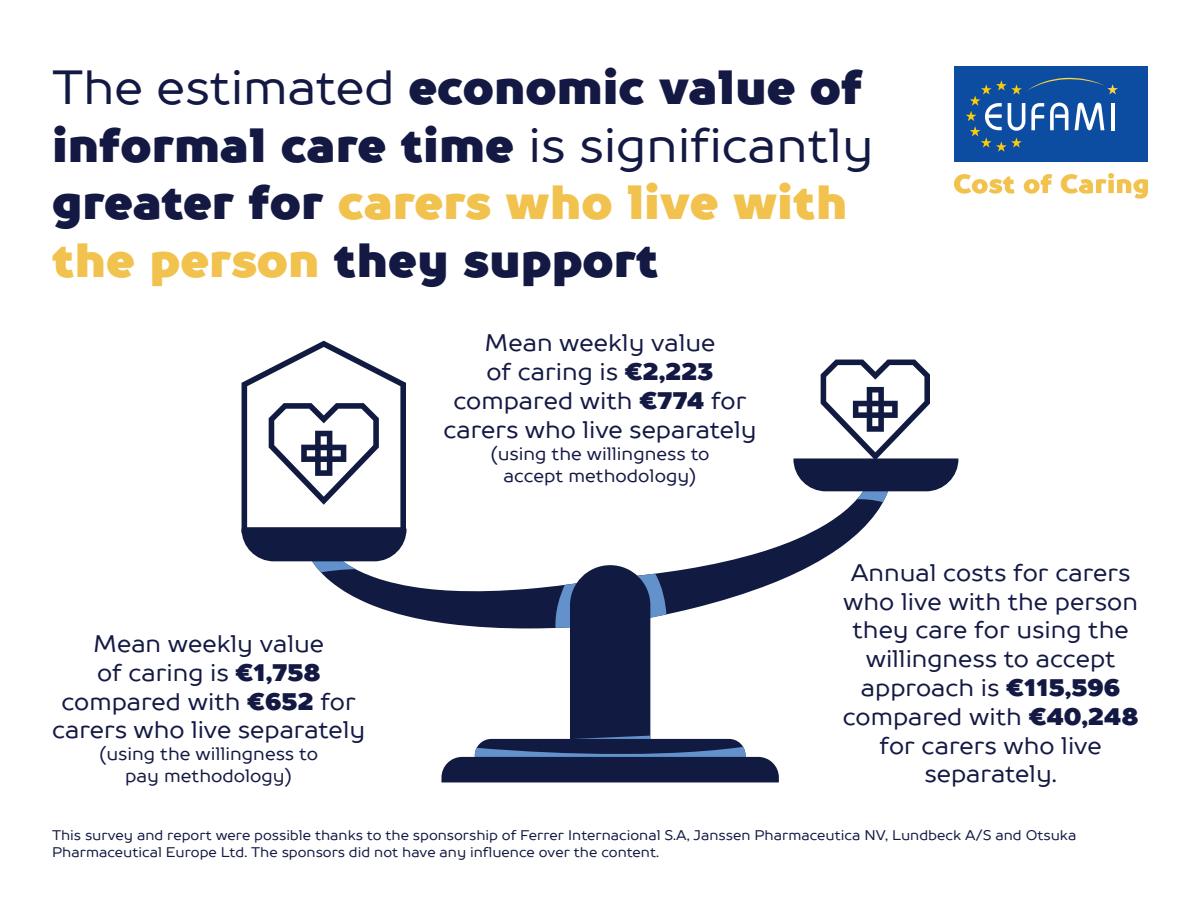
<style>
.page{position:relative;width:1200px;height:900px;background:#fff}
.page>*{position:absolute;margin:0;border:0;box-sizing:border-box;transform-origin:0 0}
.t1{font:900 48px/57.6px "TT Prosto Sans";color:#131943}
.t2{font:24px/28.8px "TT Prosto Sans";color:#131943;text-align:center}
.t3{font:18px/22px "TT Prosto Sans";color:#131943;text-align:center}
.t4{font:14px/16.8px "TT Prosto Sans";color:#131943}
.s1{font-weight:400}
.s2{color:#f2c24e}
.s3{font-weight:900}
</style>
<div class="page">
<div style="left:954px;top:67px;width:194px;height:95px;background:#0d4da1"></div>
<svg style="left:966px;top:78px;width:152px;height:74px"></svg>
<svg style="left:954px;top:174px;width:61px;height:20px"></svg>
<svg style="left:1024px;top:174px;width:28px;height:20px"></svg>
<svg style="left:1061px;top:173px;width:87px;height:26px"></svg>
<svg style="left:320px;top:502px;width:563px;height:121px"></svg>
<svg style="left:441px;top:565px;width:338px;height:217px"></svg>
<svg style="left:242px;top:341px;width:165px;height:231px"></svg>
<svg style="left:793px;top:360px;width:165px;height:142px"></svg>
<h1 class="t1" style="left:52px;top:59px;width:823px"><span class="s1">The estimated</span> economic value of informal care time <span class="s1">is significantly </span>greater for <span class="s2">carers who live with the person</span> they support</h1>
<p class="t2" style="left:52px;top:629px;width:315px">Mean weekly value<br>of caring is <span class="s3">€1,758 </span>compared with <span class="s3">€652</span> for carers who live separately</p>
<p class="t3" style="left:99px;top:743px;width:220px">(using the willingness to pay methodology)</p>
<p class="t2" style="left:443px;top:328px;width:315px">Mean weekly value<br>of caring is <span class="s3">€2,223 </span>compared with <span class="s3">€774</span> for carers who live separately</p>
<p class="t3" style="left:491px;top:442px;width:220px">(using the willingness to accept methodology)</p>
<p class="t2" style="left:843px;top:558px;width:297px">Annual costs for carers who live with the person they care for using the willingness to accept approach is <span class="s3">€115,596 </span>compared with <span class="s3">€40,248 </span>for carers who live separately.</p>
<p class="t4" style="left:52px;top:827px;width:1026px">This survey and report were possible thanks to the sponsorship of Ferrer Internacional S.A, Janssen Pharmaceutica NV, Lundbeck A/S and Otsuka<br>Pharmaceutical Europe Ltd. The sponsors did not have any influence over the content.</p>
</div>
